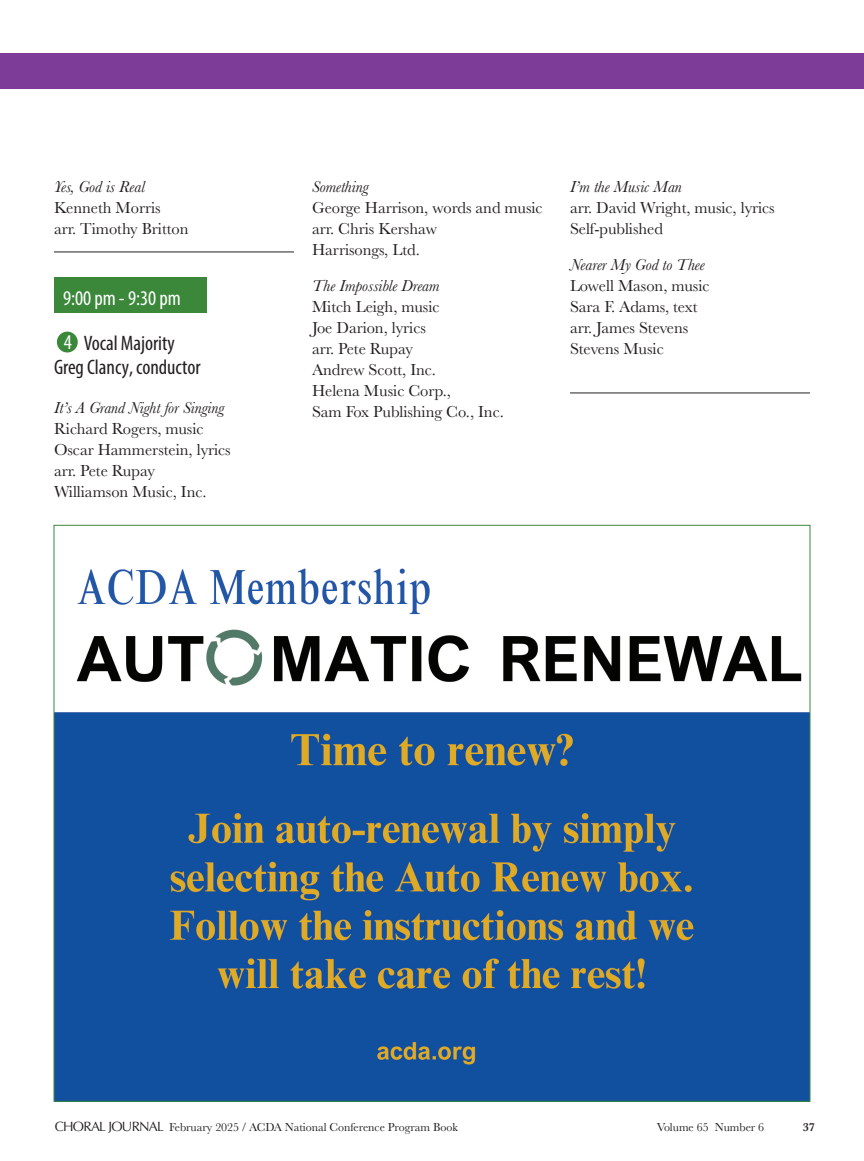
<style>
.page{position:relative;width:864px;height:1161px;background:#fff}
.page>*{position:absolute;margin:0;border:0;box-sizing:border-box;transform-origin:0 0}
.Normal__Web{font:condensed 21px/24px "Myriad Pro";color:#231f20;text-align:center}
.Normal__Web-2{font:condensed 21px "Myriad Pro";color:#fff}
.Jan_header{font:condensed 21px "Myriad Pro";color:#fff}
.Body_article_new{font:16.5px "Baskerville";letter-spacing:-.005em;color:#231f20}
.Body_article_new-2{font:italic 16.5px "Baskerville";letter-spacing:-.005em;color:#231f20}
.body_article-last_new{font:16.5px "Baskerville";letter-spacing:-.005em;color:#231f20}
.t1{font:12px "Baskerville";letter-spacing:-.005em;color:#231f20}
.t2{font:600 12px "Baskerville";color:#231f20}
.s1{font-family:"Optima";font-size:13.5px}
.s2{font-family:"Optima"}
</style>
<div class="page">
<div style="left:54px;top:277px;width:153px;height:36px;background:#3c883b"></div>
<div style="left:57px;top:332px;width:21px;height:20px;background:#3c883b;border-radius:50%"></div>
<div style="left:0;top:54px;width:864px;height:35px;background:#7c3c97"></div>
<hr style="left:54px;top:252px;width:240px;height:1px;background:#231f20">
<hr style="left:570px;top:393px;width:240px;height:1px;background:#231f20">
<img style="left:56px;top:568px;width:752px;height:531px">
<p class="Body_article_new-2" style="left:54px;top:176px;width:93px">Yes, God is Real</p>
<p class="Body_article_new" style="left:54px;top:197px;width:108px">Kenneth Morris</p>
<p class="body_article-last_new" style="left:54px;top:218px;width:136px">arr. Timothy Britton</p>
<p class="Normal__Web-2" style="left:63px;top:286px;width:119px">9:00 pm - 9:30 pm</p>
<p class="Normal__Web" style="left:54px;top:331px;width:148px">Vocal Majority<br>Greg Clancy, conductor</p>
<p class="Body_article_new-2" style="left:54px;top:397px;width:172px">It’s A Grand Night for Singing</p>
<p class="Body_article_new" style="left:54px;top:419px;width:151px">Richard Rogers, music</p>
<p class="Body_article_new" style="left:54px;top:440px;width:178px">Oscar Hammerstein, lyrics</p>
<p class="Body_article_new" style="left:54px;top:461px;width:103px">arr. Pete Rupay</p>
<p class="Body_article_new" style="left:54px;top:482px;width:154px">Williamson Music, Inc.</p>
<p class="Jan_header" style="left:64px;top:330px;width:10px">4</p>
<p class="Body_article_new-2" style="left:312px;top:176px;width:58px">Something</p>
<p class="Body_article_new" style="left:312px;top:197px;width:232px">George Harrison, words and music</p>
<p class="Body_article_new" style="left:312px;top:218px;width:126px">arr. Chris Kershaw</p>
<p class="Body_article_new" style="left:312px;top:239px;width:109px">Harrisongs, Ltd.</p>
<p class="Body_article_new-2" style="left:312px;top:275px;width:129px">The Impossible Dream</p>
<p class="Body_article_new" style="left:312px;top:296px;width:129px">Mitch Leigh, music</p>
<p class="Body_article_new" style="left:312px;top:317px;width:115px">Joe Darion, lyrics</p>
<p class="Body_article_new" style="left:312px;top:338px;width:103px">arr. Pete Rupay</p>
<p class="Body_article_new" style="left:312px;top:359px;width:126px">Andrew Scott, Inc.</p>
<p class="Body_article_new" style="left:312px;top:380px;width:141px">Helena Music Corp.,</p>
<p class="Body_article_new" style="left:312px;top:401px;width:193px">Sam Fox Publishing Co., Inc.</p>
<p class="Body_article_new-2" style="left:570px;top:176px;width:113px">I’m the Music Man</p>
<p class="Body_article_new" style="left:570px;top:197px;width:206px">arr. David Wright, music, lyrics</p>
<p class="Body_article_new" style="left:570px;top:218px;width:94px">Self-published</p>
<p class="Body_article_new-2" style="left:570px;top:254px;width:136px">Nearer My God to Thee</p>
<p class="Body_article_new" style="left:570px;top:275px;width:141px">Lowell Mason, music</p>
<p class="Body_article_new" style="left:570px;top:296px;width:129px">Sara F. Adams, text</p>
<p class="Body_article_new" style="left:570px;top:317px;width:120px">arr. James Stevens</p>
<p class="Body_article_new" style="left:570px;top:338px;width:95px">Stevens Music</p>
<p class="t1" style="left:55px;top:1120px;width:404px"><span class="s1">CHORAL JOURNAL</span> February 2025 <span class="s2">/</span> ACDA National Conference Program Book</p>
<p class="t1" style="left:657px;top:1120px;width:109px">Volume 65 Number 6</p>
<p class="t2" style="left:803px;top:1119px;width:13px">37</p>
</div>
